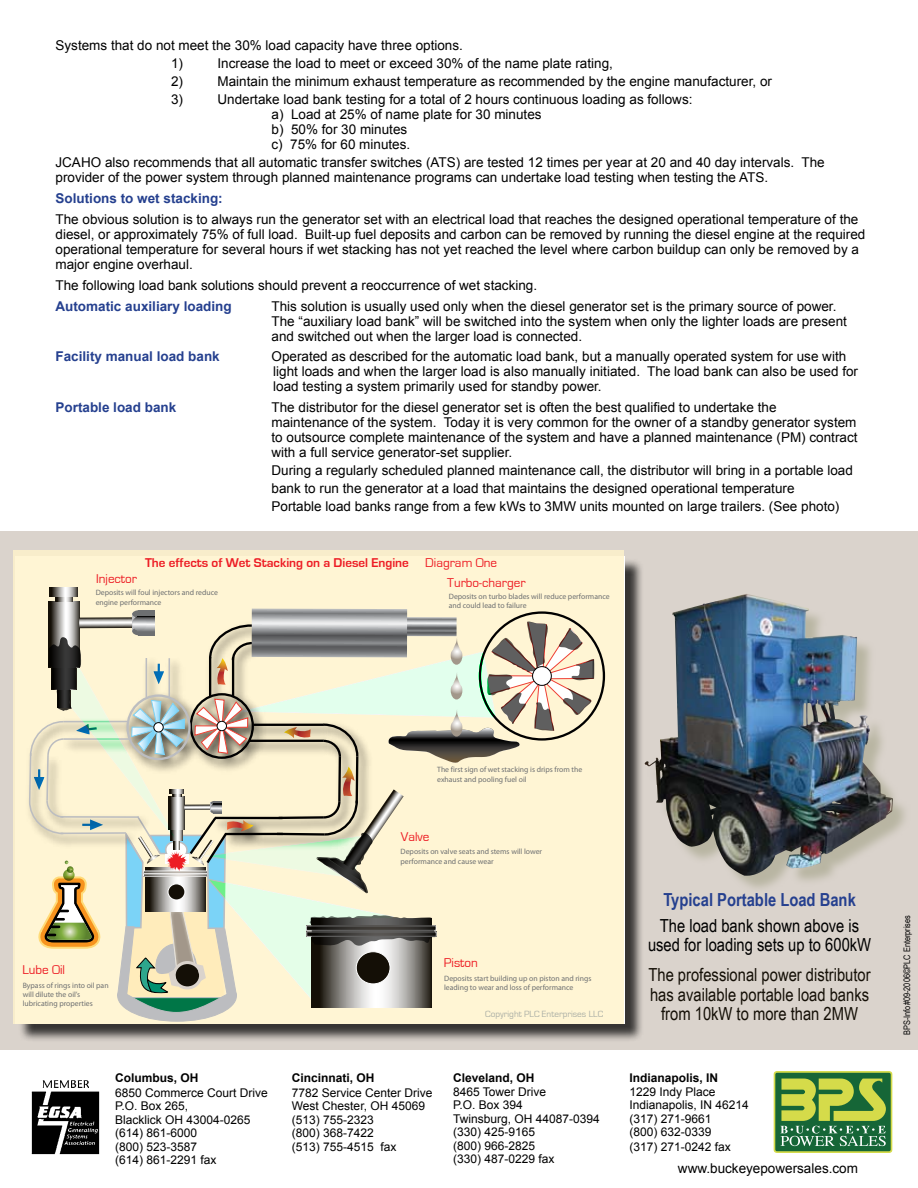
<style>
.page{position:relative;width:918px;height:1188px;background:#fff}
.page>*{position:absolute;margin:0;border:0;box-sizing:border-box;transform-origin:0 0}
.t1{font:18px/19.5px "Arial Narrow";color:#140f06;text-align:center}
.t2{font:18px/19.5px "Arial Narrow";color:#000;text-align:center}
.t3{font:700 18px "Arial Narrow";color:#25408f}
.t4{font:13.5px/15px "Arial";color:#000}
.t5{font:700 13.5px "Arial";color:#25408f}
.t6{font:13.2px "Eurostile";color:#ed1c24}
.t7{font:700 13.2px "Eurostile";color:#ed1c24}
.t8{font:12px/13.5px "Arial";color:#000}
.t9{font:700 12px "Arial";color:#000}
.t10{font:9.3px "Eurostile";color:#abafa6}
.t11{font:9px "Arial Narrow";color:#000}
.t12{font:7.8px/9.3px "Myriad";color:#6d6f71}
</style>
<div class="page">
<img style="left:32px;top:1080px;width:67px;height:74px">
<svg style="left:773px;top:1071px;width:120px;height:82px"></svg>
<div style="left:775px;top:1073px;width:116px;height:78px;background:#166637;border-radius:2px"></div>
<svg style="left:780px;top:1079px;width:106px;height:67px"></svg>
<div style="left:0;top:531px;width:918px;height:519px;background:#dad3cc"></div>
<div style="left:18px;top:558px;width:632px;height:490px;background:#000;opacity:.75"></div>
<div style="left:13px;top:550px;width:611px;height:473px;background:#fff5d4"></div>
<svg style="left:49px;top:601px;width:31px;height:8px"></svg>
<svg style="left:56px;top:597px;width:17px;height:5px"></svg>
<svg style="left:50px;top:588px;width:28px;height:8px"></svg>
<svg style="left:28px;top:609px;width:567px;height:412px"></svg>
<div style="left:647px;top:596px;width:271px;height:363px;background:#dad3cc"></div>
<img style="left:645px;top:594px;width:248px;height:282px">
<p class="t4" style="left:171px;top:37px;width:293px;line-height:18px;text-indent:-116px">Systems that do not meet the 30% load capacity have three options.<br>1)</p>
<p class="t4" style="left:218px;top:56px;width:397px">Increase the load to meet or exceed 30% of the name plate rating,</p>
<p class="t4" style="left:171px;top:74px;width:14px">2)</p>
<p class="t4" style="left:218px;top:74px;width:556px">Maintain the minimum exhaust temperature as recommended by the engine manufacturer, or</p>
<p class="t4" style="left:171px;top:92px;width:14px">3)</p>
<p class="t4" style="left:272px;top:92px;width:423px;text-indent:-54px">Undertake load bank testing for a total of 2 hours continuous loading as follows: a) Load at 25% of name plate for 30 minutes<br>b) 50% for 30 minutes<br>c) 75% for 60 minutes.</p>
<p class="t4" style="left:56px;top:155px;width:771px">JCAHO also recommends that all automatic transfer switches (ATS) are tested 12 times per year at 20 and 40 day intervals. The provider of the power system through planned maintenance programs can undertake load testing when testing the ATS.</p>
<p class="t5" style="left:56px;top:190px;width:169px">Solutions to wet stacking:</p>
<p class="t4" style="left:56px;top:212px;width:811px">The obvious solution is to always run the generator set with an electrical load that reaches the designed operational temperature of the diesel, or approximately 75% of full load. Built-up fuel deposits and carbon can be removed by running the diesel engine at the required operational temperature for several hours if wet stacking has not yet reached the level where carbon buildup can only be removed by a major engine overhaul.</p>
<p class="t4" style="left:56px;top:278px;width:483px">The following load bank solutions should prevent a reoccurrence of wet stacking.</p>
<p class="t5" style="left:56px;top:298px;width:178px">Automatic auxiliary loading</p>
<p class="t4" style="left:272px;top:299px;width:577px">This solution is usually used only when the diesel generator set is the primary source of power.<br>The “auxiliary load bank” will be switched into the system when only the lighter loads are present and switched out when the larger load is connected.</p>
<p class="t5" style="left:56px;top:347px;width:166px">Facility manual load bank</p>
<p class="t4" style="left:272px;top:349px;width:588px">Operated as described for the automatic load bank, but a manually operated system for use with light loads and when the larger load is also manually initiated. The load bank can also be used for load testing a system primarily used for standby power.</p>
<p class="t5" style="left:56px;top:398px;width:122px">Portable load bank</p>
<p class="t4" style="left:272px;top:400px;width:588px">The distributor for the diesel generator set is often the best qualified to undertake the<br>maintenance of the system. Today it is very common for the owner of a standby generator system to outsource complete maintenance of the system and have a planned maintenance (PM) contract with a full service generator-set supplier.</p>
<p class="t4" style="left:272px;top:461px;width:583px;line-height:18px">During a regularly scheduled planned maintenance call, the distributor will bring in a portable load bank to run the generator at a load that maintains the designed operational temperature<br>Portable load banks range from a few kWs to 3MW units mounted on large trailers. (See photo)</p>
<p class="t7" style="left:145px;top:556px;width:265px">The effects of Wet Stacking on a Diesel Engine</p>
<p class="t6" style="left:425px;top:556px;width:73px">Diagram One</p>
<p class="t6" style="left:96px;top:572px;width:43px">Injector</p>
<p class="t6" style="left:447px;top:576px;width:80px">Turbo-charger</p>
<p class="t12" style="left:96px;top:588px;width:124px">Deposits will foul injectors and reduce engine performance</p>
<p class="t12" style="left:449px;top:592px;width:162px">Deposits on turbo blades will reduce performance and could lead to failure</p>
<p class="t12" style="left:437px;top:765px;width:147px">The first sign of wet stacking is drips from the exhaust and pooling fuel oil</p>
<p class="t6" style="left:401px;top:830px;width:30px">Valve</p>
<p class="t12" style="left:401px;top:847px;width:143px">Deposits on valve seats and stems will lower performance and cause wear</p>
<p class="t6" style="left:444px;top:956px;width:36px">Piston</p>
<p class="t6" style="left:23px;top:962px;width:44px">Lube Oil</p>
<p class="t12" style="left:444px;top:974px;width:149px">Deposits start building up on piston and rings</p>
<p class="t12" style="left:23px;top:981px;width:87px">Bypass of rings into oil pan</p>
<p class="t12" style="left:444px;top:983px;width:131px">leading to wear and loss of performance</p>
<p class="t12" style="left:23px;top:990px;width:72px">will dilute the oil’s lubricating properties</p>
<p class="t9" style="left:115px;top:1070px;width:85px">Columbus, OH</p>
<p class="t8" style="left:115px;top:1086px;width:154px">6850 Commerce Court Drive<br>P.O. Box 265,<br>Blacklick OH 43004-0265 (614) 861-6000<br>(800) 523-3587<br>(614) 861-2291 fax</p>
<p class="t10" style="left:485px;top:1009px;width:119px">Copyright PLC Enterprises LLC</p>
<p class="t9" style="left:292px;top:1070px;width:84px">Cincinnati, OH</p>
<p class="t8" style="left:292px;top:1086px;width:142px">7782 Service Center Drive<br>West Chester, OH 45069 (513) 755-2323<br>(800) 368-7422<br>(513) 755-4515 fax</p>
<p class="t9" style="left:453px;top:1070px;width:83px">Cleveland, OH</p>
<p class="t8" style="left:453px;top:1085px;width:148px">8465 Tower Drive<br>P.O. Box 394<br>Twinsburg, OH 44087-0394 (330) 425-9165<br>(800) 966-2825<br>(330) 487-0229 fax</p>
<h1 class="t3" style="left:663px;top:886px;width:194px">Typical Portable Load Bank</h1>
<h1 class="t2" style="left:648px;top:915px;width:225px">The load bank shown above is used for loading sets up to 600kW</h1>
<h1 class="t1" style="left:648px;top:964px;width:224px">The professional power distributor has available portable load banks from 10kW to more than 2MW</h1>
<p class="t9" style="left:629px;top:1070px;width:90px">Indianapolis, IN</p>
<p class="t8" style="left:629px;top:1085px;width:121px">1229 Indy Place<br>Indianapolis, IN 46214 (317) 271-9661<br>(800) 632-0339<br>(317) 271-0242 fax</p>
<p class="t4" style="left:678px;top:1161px;width:182px">www.buckeyepowersales.com</p>
<p class="t11" style="left:901px;top:1035px;width:121px;rotate:-90deg">BPS-Info#09-2006©PLC Enterprises</p>
</div>
